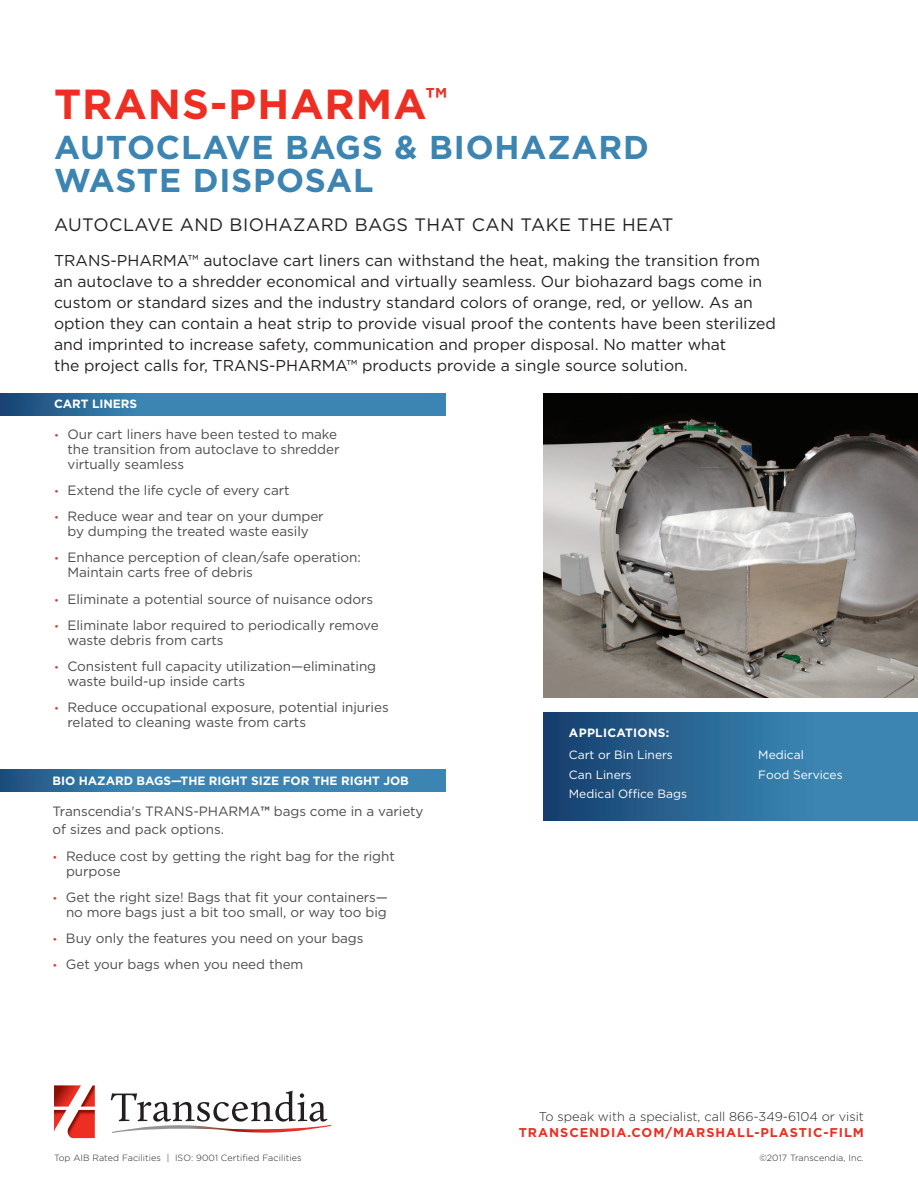
<style>
.page{position:relative;width:918px;height:1188px;background:#fff}
.page>*{position:absolute;margin:0;border:0;box-sizing:border-box;transform-origin:0 0}
.t1{font:700 42px "Gotham";letter-spacing:.025em;color:#ee2e22}
.t2{font:700 33px/33px "Gotham";letter-spacing:.025em;color:#3c84b1}
.t3{font:18px "Gotham";letter-spacing:.025em;color:#231f20}
.t4{font:15.75px/21px "Gotham";color:#231f20}
.t5{font:13.5px/15px "Gotham";letter-spacing:-.005em;color:#4b4c4d}
.t6{font:300 12.75px/16.5px "Gotham";color:#231f20;text-align:right}
.t7{font:12px "Gotham";color:#fff}
.t8{font:700 12px "Gotham";letter-spacing:-.005em;color:#fff}
.t9{font:700 12px "Gotham";letter-spacing:.025em;color:#fff}
.t10{font:300 9px "Gotham";letter-spacing:.01em;color:#231f20}
.s1{font-weight:300;font-size:10.5px;color:#ee2e22}
.s2{font-weight:700}
.s3{font-weight:700;color:#ee2e22}
</style>
<div class="page">
<svg style="left:0;top:393px;width:446px;height:23px;background:#367aa7"></svg>
<div style="left:543px;top:712px;width:375px;height:108px;background:linear-gradient(to right,#184473,#4393c0)"></div>
<img style="left:543px;top:393px;width:375px;height:304px">
<svg style="left:111px;top:1091px;width:220px;height:42px"></svg>
<img style="left:54px;top:1085px;width:41px;height:53px">
<svg style="left:0;top:770px;width:446px;height:22px;background:#377ca9"></svg>
<p class="t1" style="left:54px;top:80px;width:395px">TRANS-PHARMA<sup>™</sup></p>
<p class="t2" style="left:54px;top:130px;width:596px">AUTOCLAVE BAGS &amp; BIOHAZARD<br>WASTE DISPOSAL</p>
<p class="t3" style="left:54px;top:215px;width:621px">AUTOCLAVE AND BIOHAZARD BAGS THAT CAN TAKE THE HEAT</p>
<p class="t4" style="left:54px;top:249px;width:724px">TRANS-PHARMA™ autoclave cart liners can withstand the heat, making the transition from an autoclave to a shredder economical and virtually seamless. Our biohazard bags come in custom or standard sizes and the industry standard colors of orange, red, or yellow. As an option they can contain a heat strip to provide visual proof the contents have been sterilized and imprinted to increase safety, communication and proper disposal. No matter what<br>the project calls for, TRANS-PHARMA™ products provide a single source solution.</p>
<p class="t8" style="left:54px;top:397px;width:85px">CART LINERS</p>
<p class="t5" style="left:68px;top:426px;width:274px;text-indent:-14px"><span class="s1">•</span> Our cart liners have been tested to make the transition from autoclave to shredder virtually seamless</p>
<p class="t5" style="left:54px;top:482px;width:237px"><span class="s1">•</span> Extend the life cycle of every cart</p>
<p class="t5" style="left:54px;top:509px;width:271px;text-align:center"><span class="s1">•</span> Reduce wear and tear on your dumper by dumping the treated waste easily</p>
<p class="t5" style="left:68px;top:550px;width:295px;text-indent:-14px"><span class="s1">•</span> Enhance perception of clean/safe operation:<br>Maintain carts free of debris</p>
<p class="t5" style="left:54px;top:591px;width:321px"><span class="s1">•</span> Eliminate a potential source of nuisance odors</p>
<p class="t5" style="left:68px;top:617px;width:313px;text-indent:-14px"><span class="s1">•</span> Eliminate labor required to periodically remove waste debris from carts</p>
<p class="t5" style="left:68px;top:659px;width:310px;text-indent:-14px"><span class="s1">•</span> Consistent full capacity utilization—eliminating waste build-up inside carts</p>
<p class="t5" style="left:68px;top:700px;width:323px;text-indent:-14px"><span class="s1">•</span> Reduce occupational exposure, potential injuries related to cleaning waste from carts</p>
<p class="t7" style="left:569px;top:748px;width:106px">Cart or Bin Liners</p>
<p class="t7" style="left:569px;top:768px;width:64px">Can Liners</p>
<p class="t7" style="left:569px;top:787px;width:120px">Medical Office Bags</p>
<p class="t9" style="left:569px;top:726px;width:102px">APPLICATIONS:</p>
<p class="t7" style="left:758px;top:748px;width:47px">Medical</p>
<p class="t7" style="left:758px;top:768px;width:86px">Food Services</p>
<p class="t8" style="left:52px;top:774px;width:358px">BIO HAZARD BAGS—THE RIGHT SIZE FOR THE RIGHT JOB</p>
<p class="t5" style="left:52px;top:802px;width:373px;line-height:18px">Transcendia's TRANS-PHARMA<span class="s2">™</span> bags come in a variety of sizes and pack options.</p>
<p class="t5" style="left:66px;top:848px;width:330px;text-indent:-14px"><span class="s1">•</span> Reduce cost by getting the right bag for the right purpose</p>
<p class="t5" style="left:52px;top:889px;width:337px;text-align:right"><span class="s1">•</span> Get the right size! Bags that fit your containers— no more bags just a bit too small, or way too big</p>
<p class="t5" style="left:52px;top:931px;width:313px"><span class="s1">•</span> Buy only the features you need on your bags</p>
<p class="t5" style="left:52px;top:957px;width:253px"><span class="s1">•</span> Get your bags when you need them</p>
<p class="t6" style="left:519px;top:1108px;width:347px">To speak with a specialist, call 866-349-6104 or visit<br><span class="s3">TRANSCENDIA.COM/MARSHALL-PLASTIC-FILM</span></p>
<p class="t10" style="left:54px;top:1152px;width:249px">Top AIB Rated Facilities | ISO: 9001 Certified Facilities</p>
<p class="t10" style="left:759px;top:1152px;width:106px">©2017 Transcendia, Inc.</p>
</div>
